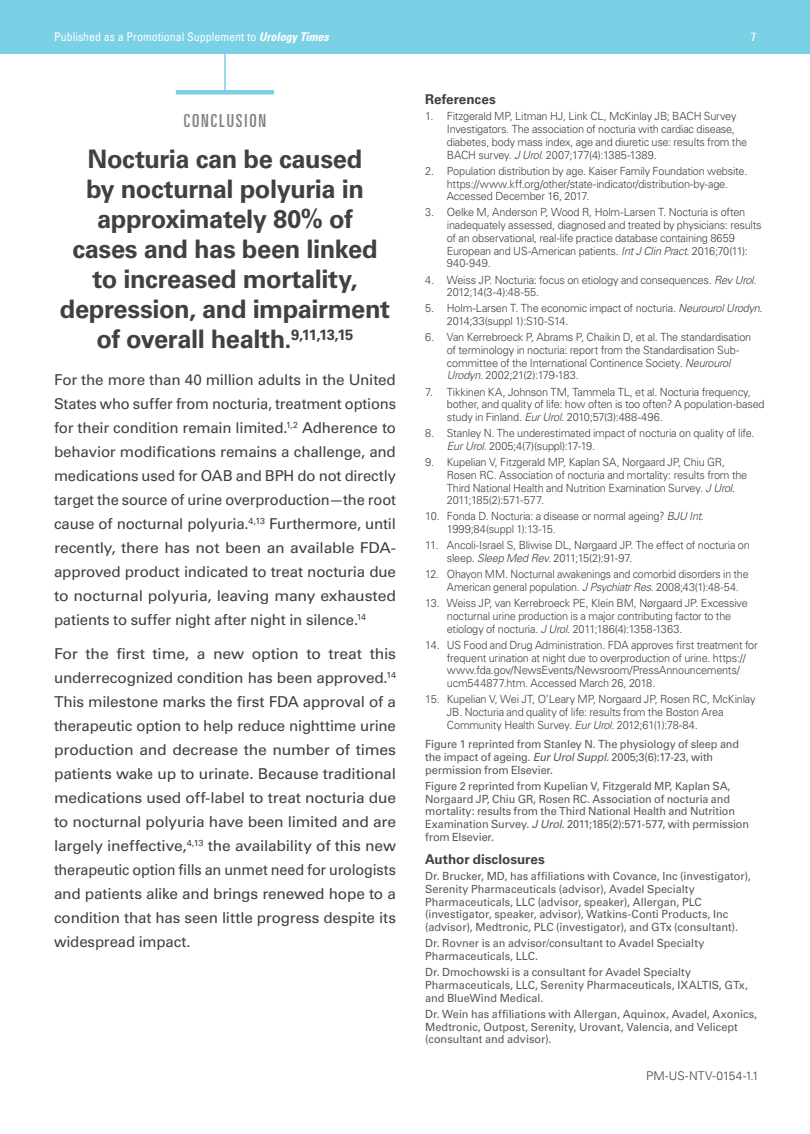
<style>
.page{position:relative;width:810px;height:1134px;background:#fff}
.page>*{position:absolute;margin:0;border:0;box-sizing:border-box;transform-origin:0 0}
.t1{font:700 25.5px/30px "Univers LT Std";letter-spacing:-.015em;color:#414042;text-align:center}
.t2{font:ultra-condensed 18px "Univers LT Std";letter-spacing:.105em;color:#808285}
.t3{font:15px/24px "Univers LT Std";letter-spacing:-.01em;color:#414042;text-align:justify;scale:1.05 1}
.t4{font:15px/24px "Univers LT Std";letter-spacing:-.01em;color:#414042;text-align:justify}
.t5{font:700 13.5px "Univers LT Std";color:#414042}
.t6{font:condensed 12px "Univers LT Std";color:#fff}
.t7{font:300 12px "Univers LT Std";color:#414042}
.t8{font:300 11.25px/12.8px "Univers LT Std";letter-spacing:-.02em;color:#414042}
.t9{font:11.25px/12.8px "Univers LT Std";letter-spacing:-.005em;color:#58595b}
.t10{font:300 11.25px/12.8px "Univers LT Std";letter-spacing:-.02em;color:#414042;scale:.95 1}
.s1{font-weight:700;font-style:italic}
.s2{font-style:italic}
</style>
<div class="page">
<div style="left:0;top:0;width:810px;height:54px;background:#7ad0e4"></div>
<div style="left:176px;top:90px;width:98px;height:5px;background:#7ad0e4"></div>
<hr style="left:224px;top:54px;width:2px;height:39px;background:#7ad0e4">
<p class="t6" style="left:54px;top:29px;width:276px">Published as a Promotional Supplement to <span class="s1">Urology Times</span></p>
<p class="t6" style="left:751px;top:29px;width:7px">7</p>
<h2 class="t2" style="left:184px;top:111px;width:84px">CONCLUSION</h2>
<h1 class="t1" style="left:60px;top:144px;width:332px">Nocturia can be caused<br>by nocturnal polyuria in approximately 80% of<br>cases and has been linked to increased mortality, depression, and impairment of overall health.<sup>9,11,13,15</sup></h1>
<p class="t4" style="left:54px;top:367px;width:344px">For the more than 40 million adults in the United States who suffer from nocturia, treatment options for their condition remain limited.<sup>1,2</sup> Adherence to behavior modifications remains a challenge, and medications used for OAB and BPH do not directly target the source of urine overproduction—the root cause of nocturnal polyuria.<sup>4,13</sup> Furthermore, until recently, there has not been an available FDA&shy;approved product indicated to treat nocturia due to nocturnal polyuria, leaving many exhausted patients to suffer night after night in silence.<sup>14</sup></p>
<p class="t3" style="left:54px;top:642px;width:327px">For the first time, a new option to treat this underrecognized condition has been approved.<sup>14<br></sup>This milestone marks the first FDA approval of a therapeutic option to help reduce nighttime urine production and decrease the number of times patients wake up to urinate. Because traditional medications used off-label to treat nocturia due to nocturnal polyuria have been limited and are largely ineffective,<sup>4,13</sup> the availability of this new therapeutic option fills an unmet need for urologists and patients alike and brings renewed hope to a condition that has seen little progress despite its widespread impact.</p>
<p class="t5" style="left:425px;top:92px;width:72px">References</p>
<p class="t8" style="left:447px;top:110px;width:302px;text-indent:-22px">1. Fitzgerald MP, Litman HJ, Link CL, McKinlay JB; BACH Survey Investigators. The association of nocturia with cardiac disease, diabetes, body mass index, age and diuretic use: results from the BACH survey. <span class="s2">J Urol</span>. 2007;177(4):1385-1389.</p>
<p class="t8" style="left:447px;top:164px;width:302px;text-indent:-22px">2. Population distribution by age. Kaiser Family Foundation website. https://www.kff.org/other/state-indicator/distribution-by-age.<br>Accessed December 16, 2017.</p>
<p class="t8" style="left:447px;top:206px;width:316px;text-indent:-22px">3. Oelke M, Anderson P, Wood R, Holm-Larsen T. Nocturia is often inadequately assessed, diagnosed and treated by physicians: results of an observational, real-life practice database containing 8659<br>European and US-American patients. <span class="s2">Int J Clin Pract.</span> 2016;70(11):<br>940-949.</p>
<p class="t8" style="left:447px;top:273px;width:311px;text-indent:-22px">4. Weiss JP. Nocturia: focus on etiology and consequences. <span class="s2">Rev Urol.<br></span>2012;14(3-4):48-55.</p>
<p class="t8" style="left:447px;top:302px;width:317px;text-indent:-22px">5. Holm-Larsen T. The economic impact of nocturia. <span class="s2">Neurourol Urodyn.<br></span>2014;33(suppl 1):S10-S14.</p>
<p class="t8" style="left:447px;top:331px;width:306px;text-indent:-22px">6. Van Kerrebroeck P, Abrams P, Chaikin D, et al. The standardisation of terminology in nocturia: report from the Standardisation Sub&shy;committee of the International Continence Society. <span class="s2">Neurourol Urodyn.</span> 2002;21(2):179-183.</p>
<p class="t8" style="left:447px;top:385px;width:319px;text-indent:-22px">7. Tikkinen KA, Johnson TM, Tammela TL, et al. Nocturia frequency, bother, and quality of life: how often is too often? A population-based study in Finland. <span class="s2">Eur Urol.</span> 2010;57(3):488-496.</p>
<p class="t8" style="left:447px;top:427px;width:309px;text-indent:-22px">8. Stanley N. The underestimated impact of nocturia on quality of life.<br><span class="s2">Eur Urol.</span> 2005;4(7)(suppl):17-19.</p>
<p class="t8" style="left:447px;top:456px;width:302px;text-indent:-22px">9. Kupelian V, Fitzgerald MP, Kaplan SA, Norgaard JP, Chiu GR, Rosen RC. Association of nocturia and mortality: results from the Third National Health and Nutrition Examination Survey. <span class="s2">J Urol.<br></span>2011;185(2):571-577.</p>
<p class="t8" style="left:447px;top:510px;width:259px;text-indent:-22px">10. Fonda D. Nocturia: a disease or normal ageing? <span class="s2">BJU Int.<br></span>1999;84(suppl 1):13-15.</p>
<p class="t8" style="left:447px;top:539px;width:304px;text-indent:-22px">11. Ancoli-Israel S, Bliwise DL, Nørgaard JP. The effect of nocturia on sleep. <span class="s2">Sleep Med Rev.</span> 2011;15(2):91-97.</p>
<p class="t10" style="left:447px;top:568px;width:319px;text-indent:-22px">12. Ohayon MM. Nocturnal awakenings and comorbid disorders in the<br>American general population. <span class="s2">J Psychiatr Res.</span> 2008;43(1):48-54.</p>
<p class="t8" style="left:447px;top:597px;width:303px;text-indent:-22px">13. Weiss JP, van Kerrebroeck PE, Klein BM, Nørgaard JP. Excessive nocturnal urine production is a major contributing factor to the etiology of nocturia. <span class="s2">J Urol.</span> 2011;186(4):1358-1363.</p>
<p class="t8" style="left:447px;top:638px;width:312px;text-indent:-22px">14. US Food and Drug Administration. FDA approves first treatment for frequent urination at night due to overproduction of urine. https:// www.fda.gov/NewsEvents/Newsroom/PressAnnouncements/ ucm544877.htm. Accessed March 26, 2018.</p>
<p class="t8" style="left:447px;top:693px;width:310px;text-indent:-22px">15. Kupelian V, Wei JT, O’Leary MP, Norgaard JP, Rosen RC, McKinlay<br>JB. Nocturia and quality of life: results from the Boston Area<br>Community Health Survey. <span class="s2">Eur Urol.</span> 2012;61(1):78-84.</p>
<p class="t9" style="left:425px;top:738px;width:315px">Figure 1 reprinted from Stanley N. The physiology of sleep and the impact of ageing. <span class="s2">Eur Urol Suppl.</span> 2005;3(6):17-23, with permission from Elsevier.</p>
<p class="t9" style="left:425px;top:780px;width:325px">Figure 2 reprinted from Kupelian V, Fitzgerald MP, Kaplan SA, Norgaard JP, Chiu GR, Rosen RC. Association of nocturia and mortality: results from the Third National Health and Nutrition Examination Survey. <span class="s2">J Urol.</span> 2011;185(2):571-577, with permission from Elsevier.</p>
<p class="t5" style="left:425px;top:851px;width:121px">Author disclosures</p>
<p class="t9" style="left:425px;top:870px;width:327px">Dr. Brucker, MD, has affiliations with Covance, Inc (investigator), Serenity Pharmaceuticals (advisor), Avadel Specialty Pharmaceuticals, LLC (advisor, speaker), Allergan, PLC (investigator, speaker, advisor), Watkins-Conti Products, Inc (advisor), Medtronic, PLC (investigator), and GTx (consultant).</p>
<p class="t9" style="left:425px;top:937px;width:281px">Dr. Rovner is an advisor/consultant to Avadel Specialty<br>Pharmaceuticals, LLC.</p>
<p class="t9" style="left:425px;top:966px;width:324px">Dr. Dmochowski is a consultant for Avadel Specialty<br>Pharmaceuticals, LLC, Serenity Pharmaceuticals, IXALTIS, GTx, and BlueWind Medical.</p>
<p class="t9" style="left:425px;top:1008px;width:334px">Dr. Wein has affiliations with Allergan, Aquinox, Avadel, Axonics,<br>Medtronic, Outpost, Serenity, Urovant, Valencia, and Velicept (consultant and advisor).</p>
<p class="t7" style="left:646px;top:1068px;width:114px">PM-US-NTV-0154-1.1</p>
</div>
